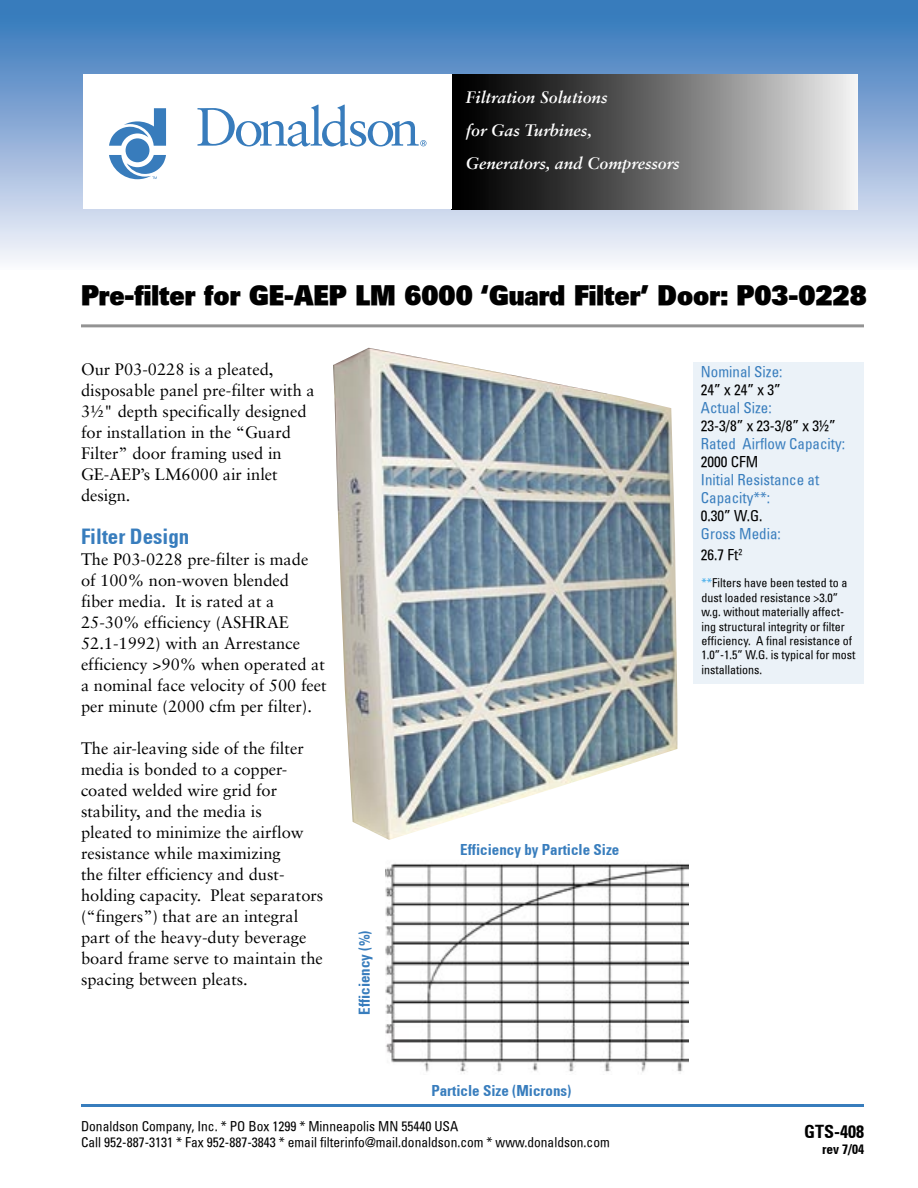
<style>
.page{position:relative;width:918px;height:1188px;background:#fff}
.page>*{position:absolute;margin:0;border:0;box-sizing:border-box;transform-origin:0 0}
.major_head{font:900 27px "Univers";color:#000;scale:.9 1}
.p1Subhead{font:700 condensed 21px "Univers";color:#387dbd}
.subhead_for_body_type{font:700 condensed 18px "Univers";color:#000}
.body_type{font:16.5px/21px "Sabon";color:#000}
.body_type-2{font:italic 700 16.5px/33px "Sabon";color:#fff}
.t1{font:condensed 15px "Univers";color:#387dbd}
.t2{font:condensed 15px/18px "Univers";color:#000}
.subhead_for_body_type-2{font:700 condensed 15px "Univers";color:#387dbd}
.t3{font:condensed 13.5px "Univers";color:#000}
.subhead_for_body_type-3{font:700 condensed 13.5px "Univers";color:#000}
.t4{font:condensed 12px/14.4px "Univers";color:#000}
.s1{color:#387dbd}
.s2{color:#36a7e9}
</style>
<div class="page">
<div style="left:1px;top:0;width:917px;height:270px;background:linear-gradient(to bottom,#2e71b7,#f9f5fb)"></div>
<div style="left:451px;top:75px;width:406px;height:134px;background:linear-gradient(to right,#000,#eaeaea)"></div>
<div style="left:83px;top:75px;width:368px;height:134px;background:#fff"></div>
<svg style="left:198px;top:105px;width:229px;height:41px"></svg>
<svg style="left:109px;top:108px;width:57px;height:71px"></svg>
<hr style="left:81px;top:1104px;width:783px;height:3px;background:#387dbd">
<img style="left:386px;top:863px;width:302px;height:211px">
<div style="left:694px;top:362px;width:170px;height:321px;background:#ebf2f8"></div>
<hr style="left:81px;top:324px;width:783px;height:3px;background:#939393">
<img style="left:333px;top:348px;width:344px;height:492px">
<p class="body_type-2" style="left:466px;top:81px;width:143px">Filtration Solutions for Gas Turbines,</p>
<p class="body_type-2" style="left:466px;top:147px;width:215px">Generators, and Compressors</p>
<p class="major_head" style="left:81px;top:278px;width:875px">Pre-filter for GE-AEP LM 6000 ‘Guard Filter’ Door: P03-0228</p>
<p class="body_type" style="left:81px;top:358px;width:235px">Our P03-0228 is a pleated, disposable panel pre-filter with a<br>3½" depth specifically designed for installation in the “Guard<br>Filter” door framing used in<br>GE-AEP’s LM6000 air inlet design.</p>
<p class="p1Subhead" style="left:81px;top:524px;width:110px">Filter Design</p>
<p class="body_type" style="left:81px;top:549px;width:247px">The P03-0228 pre-filter is made of 100% non-woven blended<br>fiber media. It is rated at a<br>25-30% efficiency (ASHRAE<br>52.1-1992) with an Arrestance efficiency &gt;90% when operated at a nominal face velocity of 500 feet per minute (2000 cfm per filter).</p>
<p class="body_type" style="left:81px;top:738px;width:244px">The air-leaving side of the filter media is bonded to a copper&shy;coated welded wire grid for stability, and the media is<br>pleated to minimize the airflow resistance while maximizing<br>the filter efficiency and dust&shy;holding capacity. Pleat separators (“fingers”) that are an integral part of the heavy-duty beverage board frame serve to maintain the spacing between pleats.</p>
<p class="subhead_for_body_type-2" style="left:355px;top:1015px;width:86px;rotate:-90deg">Efficiency (%)</p>
<p class="subhead_for_body_type-2" style="left:460px;top:840px;width:161px">Efficiency by Particle Size</p>
<p class="subhead_for_body_type-2" style="left:431px;top:1081px;width:142px">Particle Size (Microns)</p>
<p class="t3" style="left:81px;top:1118px;width:379px">Donaldson Company, Inc. * PO Box 1299 * Minneapolis MN 55440 USA</p>
<p class="t3" style="left:81px;top:1134px;width:530px">Call 952-887-3131 * Fax 952-887-3843 * email filterinfo@mail.donaldson.com * www.donaldson.com</p>
<p class="t1" style="left:701px;top:362px;width:83px">Nominal Size:</p>
<p class="t2" style="left:701px;top:380px;width:81px">24” x 24” x 3”</p>
<p class="t2" style="left:701px;top:398px;width:136px"><span class="s1">Actual Size:<br></span>23-3/8” x 23-3/8” x 3½”</p>
<p class="t1" style="left:701px;top:434px;width:146px">Rated Airflow Capacity:</p>
<p class="t2" style="left:701px;top:452px;width:59px">2000 CFM</p>
<p class="t1" style="left:701px;top:470px;width:120px">Initial Resistance at</p>
<p class="t1" style="left:701px;top:488px;width:71px">Capacity**:</p>
<p class="t2" style="left:701px;top:506px;width:63px">0.30” W.G.</p>
<p class="t1" style="left:701px;top:524px;width:81px">Gross Media:</p>
<p class="t2" style="left:701px;top:546px;width:43px">26.7 Ft<sup>2</sup></p>
<p class="t4" style="left:701px;top:576px;width:155px"><span class="s2">**</span>Filters have been tested to a dust loaded resistance &gt;3.0” w.g. without materially affect&shy;ing structural integrity or filter efficiency. A final resistance of<br>1.0”-1.5” W.G. is typical for most installations.</p>
<p class="subhead_for_body_type" style="left:804px;top:1120px;width:61px">GTS-408</p>
<p class="subhead_for_body_type-3" style="left:822px;top:1141px;width:43px">rev 7/04</p>
</div>
